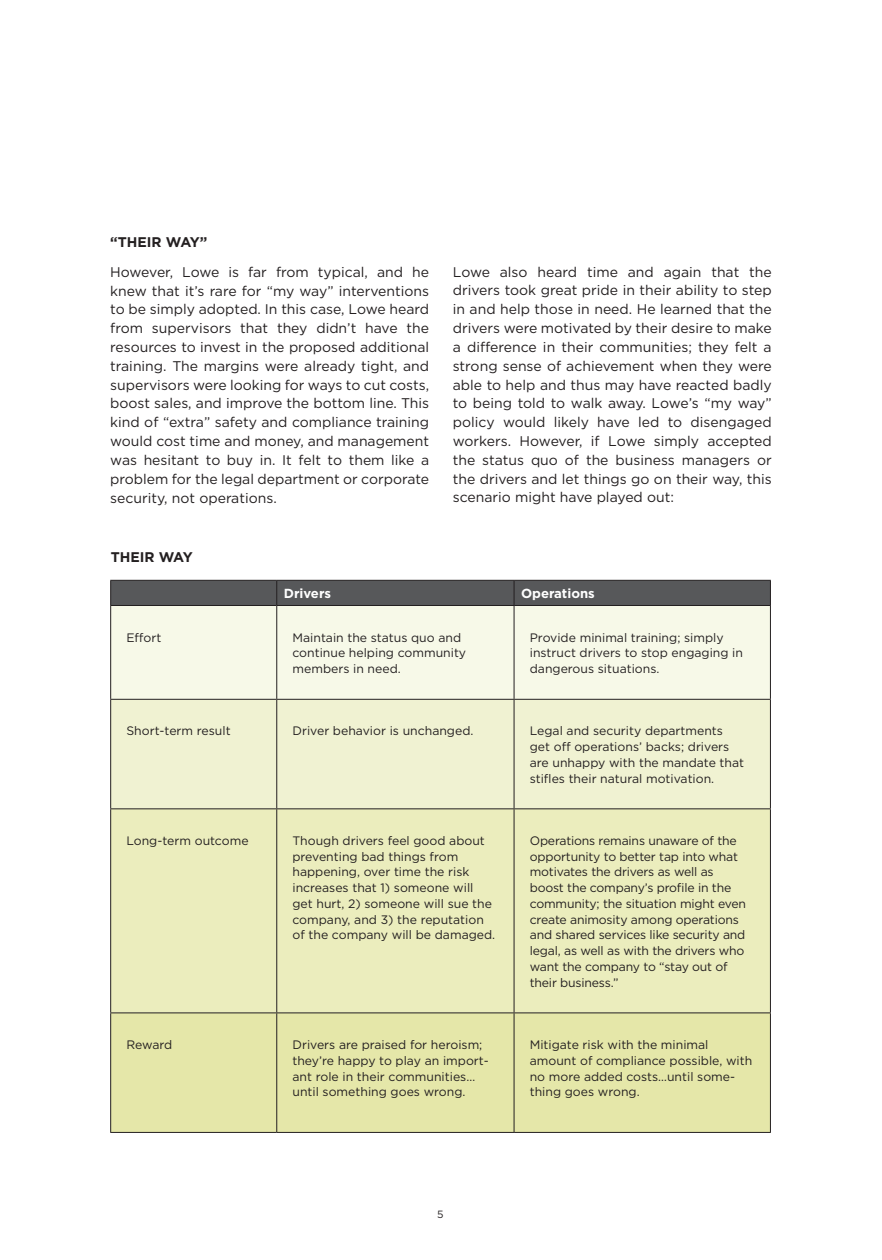
<style>
.page{position:relative;width:882px;height:1260px;background:#fff}
.page>*{position:absolute;margin:0;border:0;box-sizing:border-box;transform-origin:0 0}
.t1{font:14px/18.9px "Gotham";color:#231f20;text-align:justify}
.t2{font:700 14px "Gotham";color:#231f20}
.t3{font:700 13.12px "Gotham";color:#fff}
.t4{font:12.25px/15.8px "Gotham";color:#231f20}
.t5{font:10.5px "Gotham";color:#231f20}
</style>
<div class="page">
<div style="left:111px;top:606px;width:659px;height:93px;background:#f7f9e8"></div>
<div style="left:111px;top:700px;width:659px;height:108px;background:#f0f2d2"></div>
<div style="left:111px;top:809px;width:659px;height:203px;background:#ebedbd"></div>
<div style="left:111px;top:1013px;width:659px;height:119px;background:#e5e7a9"></div>
<div style="left:110px;top:580px;width:661px;height:25px;background:#57585a"></div>
<hr style="left:110px;top:605px;width:167px;height:1px;background:#231f20">
<hr style="left:110px;top:606px;width:1px;height:93px;background:#231f20">
<hr style="left:277px;top:605px;width:237px;height:1px;background:#231f20">
<hr style="left:276px;top:606px;width:1px;height:93px;background:#231f20">
<hr style="left:514px;top:605px;width:257px;height:1px;background:#231f20">
<hr style="left:514px;top:606px;width:1px;height:93px;background:#231f20">
<hr style="left:770px;top:606px;width:1px;height:93px;background:#231f20">
<hr style="left:110px;top:699px;width:167px;height:1px;background:#231f20">
<hr style="left:110px;top:700px;width:1px;height:108px;background:#231f20">
<hr style="left:277px;top:699px;width:237px;height:1px;background:#231f20">
<hr style="left:276px;top:700px;width:1px;height:108px;background:#231f20">
<hr style="left:514px;top:699px;width:257px;height:1px;background:#231f20">
<hr style="left:514px;top:700px;width:1px;height:108px;background:#231f20">
<hr style="left:770px;top:700px;width:1px;height:108px;background:#231f20">
<hr style="left:110px;top:808px;width:167px;height:1px;background:#231f20">
<hr style="left:110px;top:809px;width:1px;height:203px;background:#231f20">
<hr style="left:277px;top:808px;width:237px;height:1px;background:#231f20">
<hr style="left:276px;top:809px;width:1px;height:203px;background:#231f20">
<hr style="left:514px;top:808px;width:257px;height:1px;background:#231f20">
<hr style="left:514px;top:809px;width:1px;height:203px;background:#231f20">
<hr style="left:770px;top:809px;width:1px;height:203px;background:#231f20">
<hr style="left:110px;top:1012px;width:167px;height:1px;background:#231f20">
<hr style="left:110px;top:1013px;width:1px;height:119px;background:#231f20">
<hr style="left:277px;top:1012px;width:237px;height:1px;background:#231f20">
<hr style="left:276px;top:1013px;width:1px;height:119px;background:#231f20">
<hr style="left:514px;top:1012px;width:257px;height:1px;background:#231f20">
<hr style="left:514px;top:1013px;width:1px;height:119px;background:#231f20">
<hr style="left:770px;top:1013px;width:1px;height:119px;background:#231f20">
<hr style="left:110px;top:1132px;width:167px;height:1px;background:#231f20">
<hr style="left:277px;top:1132px;width:237px;height:1px;background:#231f20">
<hr style="left:514px;top:1132px;width:257px;height:1px;background:#231f20">
<p class="t2" style="left:110px;top:233px;width:99px">“THEIR WAY”</p>
<p class="t1" style="left:110px;top:262px;width:320px">However, Lowe is far from typical, and he knew that it’s rare for “my way” interventions to be simply adopted. In this case, Lowe heard from supervisors that they didn’t have the resources to invest in the proposed additional training. The margins were already tight, and supervisors were looking for ways to cut costs, boost sales, and improve the bottom line. This kind of “extra” safety and compliance training would cost time and money, and management was hesitant to buy in. It felt to them like a problem for the legal department or corporate security, not operations.</p>
<p class="t1" style="left:453px;top:262px;width:320px">Lowe also heard time and again that the drivers took great pride in their ability to step in and help those in need. He learned that the drivers were motivated by their desire to make a difference in their communities; they felt a strong sense of achievement when they were able to help and thus may have reacted badly to being told to walk away. Lowe’s “my way” policy would likely have led to disengaged workers. However, if Lowe simply accepted the status quo of the business managers or the drivers and let things go on their way, this scenario might have played out:</p>
<p class="t2" style="left:111px;top:548px;width:84px">THEIR WAY</p>
<p class="t3" style="left:284px;top:584px;width:49px">Drivers</p>
<p class="t3" style="left:521px;top:584px;width:75px">Operations</p>
<p class="t4" style="left:126px;top:629px;width:36px">Effort</p>
<p class="t4" style="left:293px;top:629px;width:175px">Maintain the status quo and continue helping community members in need.</p>
<p class="t4" style="left:530px;top:629px;width:215px">Provide minimal training; simply instruct drivers to stop engaging in dangerous situations.</p>
<p class="t4" style="left:126px;top:723px;width:106px">Short-term result</p>
<p class="t4" style="left:292px;top:723px;width:183px">Driver behavior is unchanged.</p>
<p class="t4" style="left:530px;top:723px;width:216px">Legal and security departments get off operations’ backs; drivers are unhappy with the mandate that stifles their natural motivation.</p>
<p class="t4" style="left:126px;top:832px;width:124px">Long-term outcome</p>
<p class="t4" style="left:292px;top:832px;width:204px">Though drivers feel good about preventing bad things from happening, over time the risk increases that 1) someone will get hurt, 2) someone will sue the company, and 3) the reputation of the company will be damaged.</p>
<p class="t4" style="left:530px;top:832px;width:218px">Operations remains unaware of the opportunity to better tap into what motivates the drivers as well as boost the company’s profile in the community; the situation might even create animosity among operations and shared services like security and legal, as well as with the drivers who want the company to “stay out of their business.”</p>
<p class="t4" style="left:126px;top:1037px;width:47px">Reward</p>
<p class="t4" style="left:292px;top:1037px;width:198px">Drivers are praised for heroism; they’re happy to play an import&shy;ant role in their communities… until something goes wrong.</p>
<p class="t4" style="left:530px;top:1037px;width:224px">Mitigate risk with the minimal amount of compliance possible, with no more added costs…until some&shy;thing goes wrong.</p>
<p class="t5" style="left:437px;top:1207px;width:8px">5</p>
</div>
